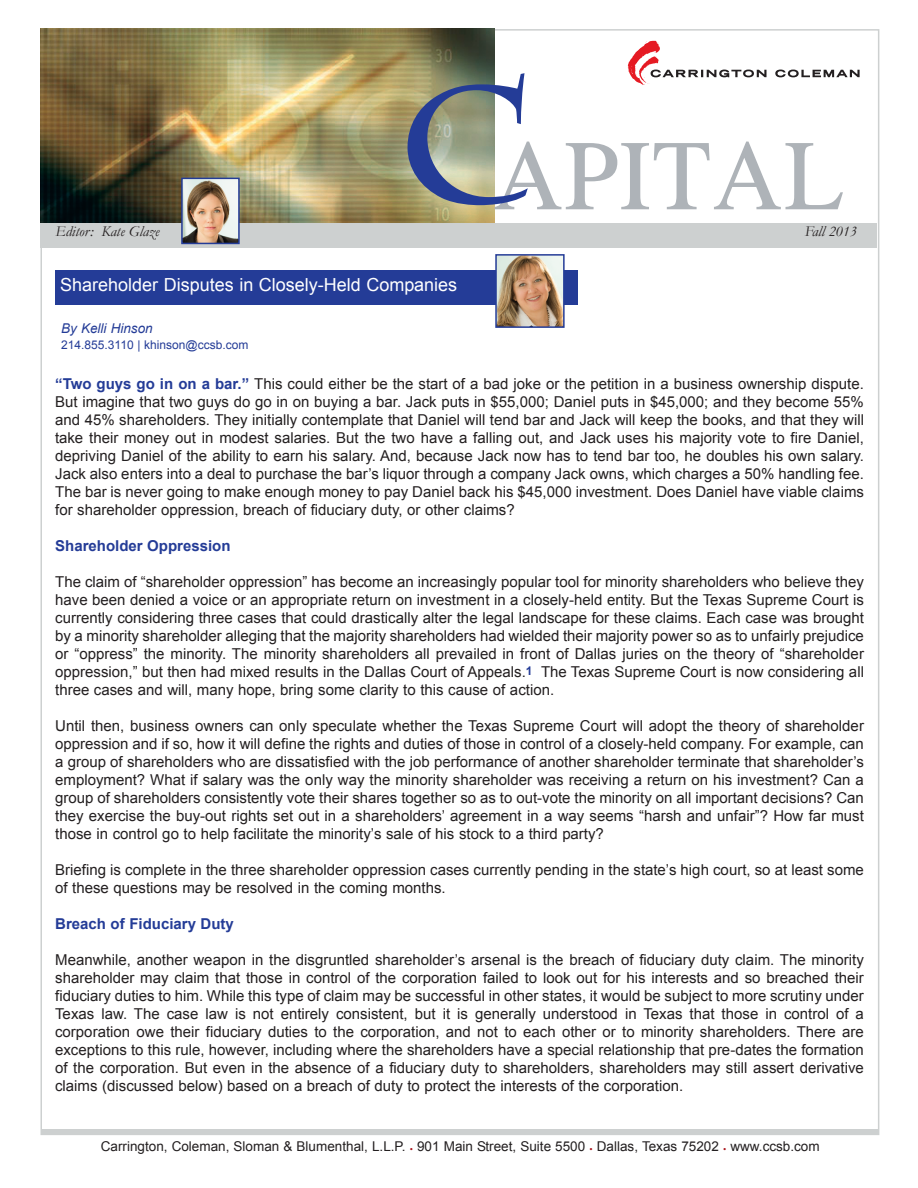
<style>
.page{position:relative;width:918px;height:1188px;background:#fff}
.page>*{position:absolute;margin:0;border:0;box-sizing:border-box;transform-origin:0 0}
.t1{font:97.5px "CG Times";color:#aeb3b8}
.t2{font:18px "Arial";color:#fff}
.t3{font:15px/18px "Arial";color:#231f20;text-align:justify}
.t4{font:700 15px "Arial";color:#243c97}
.t5{font:italic 15px "Garamond";color:#231f20}
.t6{font:13.5px "Arial";color:#231f20}
.t7{font:italic 13.5px "Arial";color:#243c97}
.t8{font:12px "Arial";color:#243c97}
.s1{font-family:"Charlemagne Std";font-weight:700;font-size:165px;color:#243c97}
.s2{font-weight:700;color:#243c97}
.s3{font-weight:700;font-size:12px;color:#243c97}
.s4{font-family:"Verdana";font-size:6px;color:#a9151c}
</style>
<div class="page">
<img style="left:40px;top:29px;width:454px;height:194px">
<svg style="left:628px;top:41px;width:232px;height:44px"></svg>
<div style="left:40px;top:223px;width:838px;height:25px;background:#cdd0d0"></div>
<div style="left:42px;top:1130px;width:837px;height:5px;background:#cdd0d0"></div>
<img style="left:184px;top:181px;width:53px;height:60px">
<div style="left:181px;top:178px;width:59px;height:66px;border:2px solid #243c97"></div>
<div style="left:55px;top:270px;width:522px;height:35px;background:#243c97"></div>
<img style="left:498px;top:257px;width:64px;height:68px">
<div style="left:495px;top:254px;width:70px;height:74px;border:2px solid #243c97"></div>
<h1 class="t1" style="left:398px;top:121px;width:447px"><span class="s1">c</span>APITAL</h1>
<p class="t5" style="left:56px;top:224px;width:106px">Editor: Kate Glaze</p>
<p class="t5" style="left:805px;top:223px;width:54px">Fall 2013</p>
<p class="t2" style="left:60px;top:275px;width:398px">Shareholder Disputes in Closely-Held Companies</p>
<p class="t7" style="left:61px;top:321px;width:93px">By Kelli Hinson</p>
<p class="t8" style="left:61px;top:338px;width:189px">214.855.3110 | khinson@ccsb.com</p>
<p class="t3" style="left:55px;top:375px;width:810px"><span class="s2">“Two guys go in on a bar.”</span> This could either be the start of a bad joke or the petition in a business ownership dispute.<br>But imagine that two guys do go in on buying a bar. Jack puts in $55,000; Daniel puts in $45,000; and they become 55% and 45% shareholders. They initially contemplate that Daniel will tend bar and Jack will keep the books, and that they will take their money out in modest salaries. But the two have a falling out, and Jack uses his majority vote to fire Daniel, depriving Daniel of the ability to earn his salary. And, because Jack now has to tend bar too, he doubles his own salary.<br>Jack also enters into a deal to purchase the bar’s liquor through a company Jack owns, which charges a 50% handling fee.<br>The bar is never going to make enough money to pay Daniel back his $45,000 investment. Does Daniel have viable claims for shareholder oppression, breach of fiduciary duty, or other claims?</p>
<p class="t4" style="left:55px;top:537px;width:177px">Shareholder Oppression</p>
<p class="t3" style="left:55px;top:573px;width:810px">The claim of “shareholder oppression” has become an increasingly popular tool for minority shareholders who believe they have been denied a voice or an appropriate return on investment in a closely-held entity. But the Texas Supreme Court is currently considering three cases that could drastically alter the legal landscape for these claims. Each case was brought by a minority shareholder alleging that the majority shareholders had wielded their majority power so as to unfairly prejudice or “oppress” the minority. The minority shareholders all prevailed in front of Dallas juries on the theory of “shareholder oppression,” but then had mixed results in the Dallas Court of Appeals.<span class="s3">1</span> The Texas Supreme Court is now considering all three cases and will, many hope, bring some clarity to this cause of action.</p>
<p class="t3" style="left:55px;top:717px;width:810px">Until then, business owners can only speculate whether the Texas Supreme Court will adopt the theory of shareholder oppression and if so, how it will define the rights and duties of those in control of a closely-held company. For example, can a group of shareholders who are dissatisfied with the job performance of another shareholder terminate that shareholder’s employment? What if salary was the only way the minority shareholder was receiving a return on his investment? Can a group of shareholders consistently vote their shares together so as to out-vote the minority on all important decisions? Can they exercise the buy-out rights set out in a shareholders’ agreement in a way seems “harsh and unfair”? How far must those in control go to help facilitate the minority’s sale of his stock to a third party?</p>
<p class="t3" style="left:55px;top:861px;width:810px">Briefing is complete in the three shareholder oppression cases currently pending in the state’s high court, so at least some of these questions may be resolved in the coming months.</p>
<p class="t4" style="left:55px;top:915px;width:180px">Breach of Fiduciary Duty</p>
<p class="t3" style="left:55px;top:951px;width:810px">Meanwhile, another weapon in the disgruntled shareholder’s arsenal is the breach of fiduciary duty claim. The minority shareholder may claim that those in control of the corporation failed to look out for his interests and so breached their fiduciary duties to him. While this type of claim may be successful in other states, it would be subject to more scrutiny under Texas law. The case law is not entirely consistent, but it is generally understood in Texas that those in control of a corporation owe their fiduciary duties to the corporation, and not to each other or to minority shareholders. There are exceptions to this rule, however, including where the shareholders have a special relationship that pre-dates the formation of the corporation. But even in the absence of a fiduciary duty to shareholders, shareholders may still assert derivative claims (discussed below) based on a breach of duty to protect the interests of the corporation.</p>
<p class="t6" style="left:101px;top:1138px;width:720px">Carrington, Coleman, Sloman &amp; Blumenthal, L.L.P. <span class="s4">•</span> 901 Main Street, Suite 5500 <span class="s4">•</span> Dallas, Texas 75202 <span class="s4">•</span> www.ccsb.com</p>
</div>
